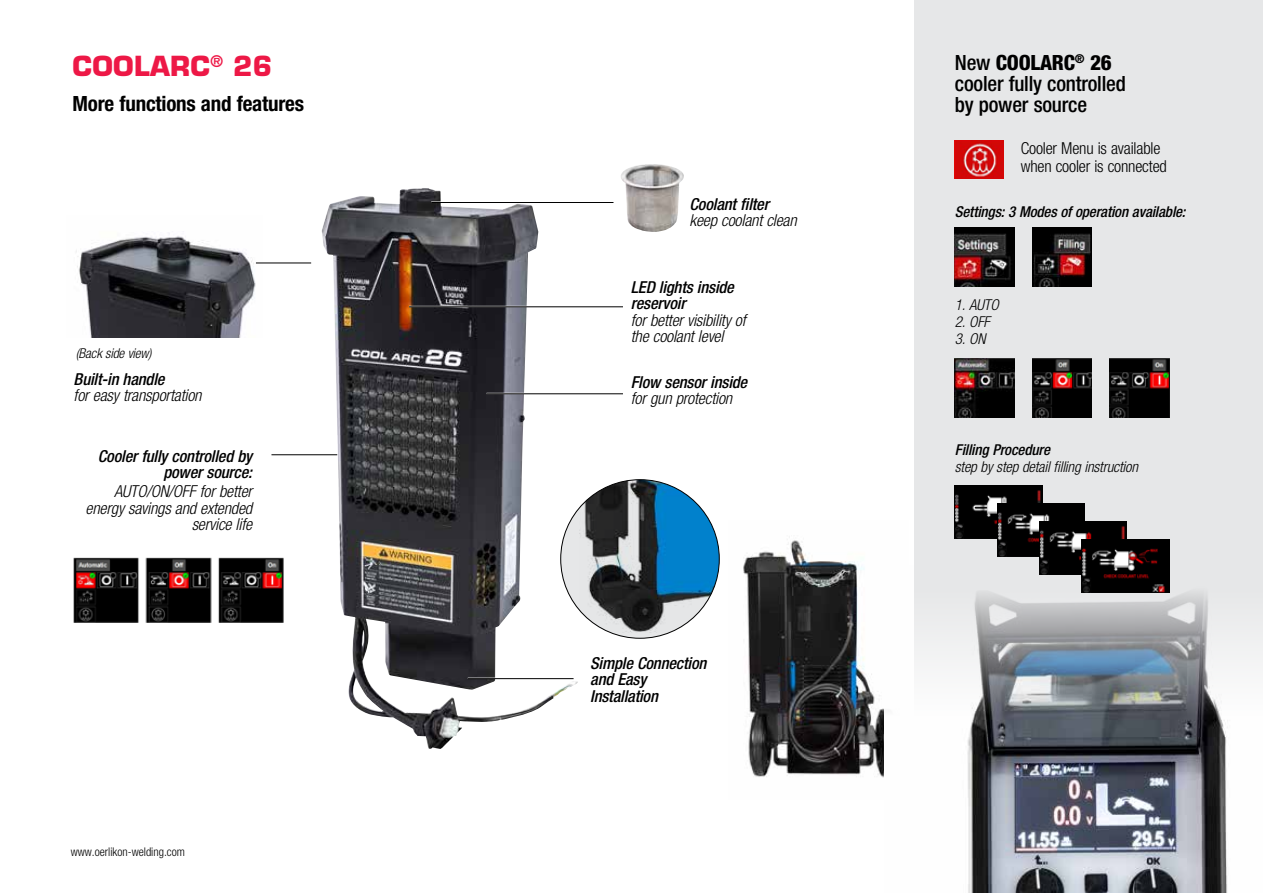
<style>
.page{position:relative;width:1263px;height:893px;background:#fff}
.page>*{position:absolute;margin:0;border:0;box-sizing:border-box;transform-origin:0 0}
.t1{font:700 27px "Eurostile LT Std";letter-spacing:.01em;color:#ed1846}
.t2{font:500 condensed 21px/21px "Helvetica Neue LT Std";letter-spacing:-.01em;color:#000}
.t3{font:700 condensed 21px "Helvetica Neue LT Std";letter-spacing:-.01em;color:#000}
.t4{font:italic 300 condensed 16.5px/16.5px "Helvetica Neue LT Std";letter-spacing:-.01em;color:#000}
.t5{font:italic 500 condensed 16.5px/16.5px "Helvetica Neue LT Std";letter-spacing:-.01em;color:#000}
.t6{font:300 condensed 16.5px/18px "Helvetica Neue LT Std";letter-spacing:-.01em;color:#000}
.t7{font:italic 500 condensed 15px "Helvetica Neue LT Std";letter-spacing:-.01em;color:#000}
.t8{font:italic 300 condensed 15px "Helvetica Neue LT Std";letter-spacing:-.01em;color:#000}
.t9{font:italic 300 condensed 13.65px "Helvetica Neue LT Std";letter-spacing:-.01em;color:#000}
.t10{font:300 condensed 12px "Helvetica Neue LT Std";color:#000}
.s1{font-weight:800}
</style>
<div class="page">
<img style="left:743px;top:540px;width:141px;height:238px">
<div style="left:915px;top:0;width:348px;height:893px;background:#e6e7e8"></div>
<img style="left:321px;top:188px;width:257px;height:561px">
<img style="left:73px;top:557px;width:210px;height:66px">
<img style="left:76px;top:233px;width:180px;height:104px">
<hr style="left:409px;top:306px;width:214px;height:1px;background:#000">
<hr style="left:487px;top:393px;width:136px;height:1px;background:#000">
<hr style="left:271px;top:454px;width:66px;height:1px;background:#000">
<hr style="left:468px;top:678px;width:105px;height:1px;background:#000">
<hr style="left:431px;top:201px;width:182px;height:2px;background:#fff">
<hr style="left:431px;top:202px;width:182px;height:1px;background:#000">
<hr style="left:256px;top:263px;width:55px;height:1px;background:#000">
<img style="left:955px;top:140px;width:48px;height:38px">
<img style="left:955px;top:358px;width:59px;height:60px">
<img style="left:1032px;top:358px;width:60px;height:60px">
<img style="left:1110px;top:358px;width:59px;height:60px">
<img style="left:955px;top:227px;width:59px;height:60px">
<div style="left:1032px;top:227px;width:60px;height:60px;background:#000"></div>
<img style="left:1033px;top:233px;width:58px;height:54px">
<img style="left:621px;top:164px;width:24px;height:39px">
<div style="left:561px;top:480px;width:158px;height:158px;background:#e6e7e8;border-radius:50%"></div>
<img style="left:579px;top:480px;width:140px;height:153px">
<img style="left:914px;top:566px;width:349px;height:327px">
<img style="left:955px;top:486px;width:87px;height:53px">
<img style="left:997px;top:504px;width:87px;height:53px">
<img style="left:1039px;top:522px;width:88px;height:52px">
<img style="left:1082px;top:540px;width:87px;height:52px">
<h1 class="t1" style="left:73px;top:49px;width:201px">COOLARC<sup>®</sup> 26</h1>
<p class="t3" style="left:73px;top:91px;width:233px">More functions and features</p>
<p class="t9" style="left:76px;top:345px;width:77px">(Back side view)</p>
<p class="t5" style="left:74px;top:371px;width:92px">Built-in handle</p>
<p class="t4" style="left:74px;top:388px;width:129px">for easy transportation</p>
<p class="t5" style="left:98px;top:448px;width:156px;text-align:right">Cooler fully controlled by power source:</p>
<p class="t4" style="left:86px;top:483px;width:168px;text-align:right">AUTO/ON/OFF for better energy savings and extended service life</p>
<p class="t10" style="left:71px;top:845px;width:116px">www.oerlikon-welding.com</p>
<p class="t5" style="left:689px;top:196px;width:81px">Coolant filter</p>
<p class="t4" style="left:689px;top:213px;width:109px">keep coolant clean</p>
<p class="t5" style="left:631px;top:279px;width:105px">LED lights inside reservoir</p>
<p class="t4" style="left:631px;top:312px;width:116px">for better visibility of the coolant level</p>
<p class="t5" style="left:631px;top:374px;width:118px">Flow sensor inside</p>
<p class="t4" style="left:631px;top:391px;width:103px">for gun protection</p>
<p class="t5" style="left:590px;top:655px;width:118px">Simple Connection and Easy<br>Installation</p>
<p class="t2" style="left:955px;top:52px;width:172px">New <span class="s1">COOLARC</span><sup>®</sup> <span class="s1">26 </span>cooler fully controlled by power source</p>
<p class="t6" style="left:1021px;top:139px;width:148px">Cooler Menu is available when cooler is connected</p>
<p class="t7" style="left:955px;top:202px;width:232px">Settings: 3 Modes of operation available:</p>
<p class="t8" style="left:955px;top:296px;width:45px">1. AUTO</p>
<p class="t8" style="left:955px;top:313px;width:37px">2. OFF</p>
<p class="t8" style="left:955px;top:330px;width:32px">3. ON</p>
<p class="t7" style="left:955px;top:441px;width:97px">Filling Procedure</p>
<p class="t8" style="left:955px;top:458px;width:185px">step by step detail filling instruction</p>
</div>
